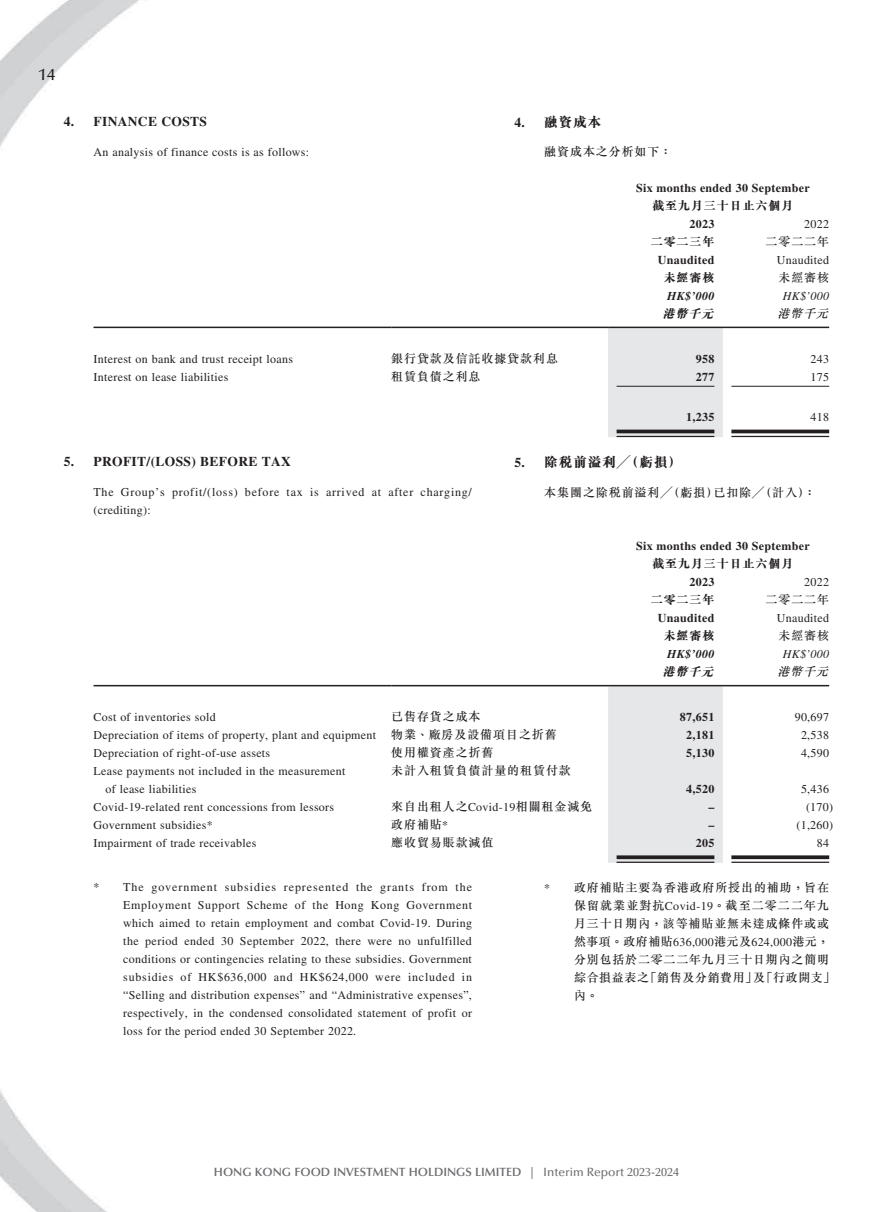
<style>
.page{position:relative;width:893px;height:1212px;background:#fff}
.page>*{position:absolute;margin:0;border:0;box-sizing:border-box;transform-origin:0 0}
.t1{font:500 16.5px "Optima LT Std";color:#231f20}
.t2{font:700 13.5px "Times LT Std";letter-spacing:.025em;color:#231f20}
.t3{font:800 13.5px "M Sung HK";letter-spacing:.075em;color:#231f20}
.t4{font:12px/18px "Times LT Std";letter-spacing:.025em;color:#231f20}
.t5{font:500 12px/18px "M Sung HK";letter-spacing:.075em;color:#231f20}
.t6{font:700 12px "Times LT Std";letter-spacing:.025em;color:#231f20}
.t7{font:12px/18px "Times LT Std";letter-spacing:.065em;color:#231f20}
.t8{font:600 12px "Optima LT Std";color:#6c6d70}
.t9{font:800 12px "M Sung HK";letter-spacing:.075em;color:#231f20}
.t10{font:italic 700 12px "Times LT Std";letter-spacing:.025em;color:#231f20}
.t11{font:italic 12px "Times LT Std";letter-spacing:.025em;color:#231f20}
.t12{font:italic 800 12px "M Sung HK";color:#231f20}
.t13{font:italic 500 12px "M Sung HK";color:#231f20}
.s1{font-family:"Times LT Std";font-weight:700}
.s2{font-family:"Times LT Std";font-weight:400}
.s3{font-weight:500}
</style>
<div class="page">
<img style="left:0;top:0;width:830px;height:1212px">
<div style="left:608px;top:328px;width:115px;height:109px;background:#e6e7e9"></div>
<hr style="left:94px;top:327px;width:297px;height:1px;background:#231f20">
<hr style="left:391px;top:327px;width:217px;height:1px;background:#231f20">
<hr style="left:608px;top:327px;width:115px;height:1px;background:#231f20">
<hr style="left:723px;top:327px;width:106px;height:1px;background:#231f20">
<hr style="left:617px;top:386px;width:97px;height:1px;background:#231f20">
<hr style="left:731px;top:386px;width:98px;height:1px;background:#231f20">
<hr style="left:617px;top:430px;width:97px;height:3px;background:#231f20">
<hr style="left:617px;top:436px;width:97px;height:1px;background:#231f20">
<hr style="left:731px;top:430px;width:98px;height:3px;background:#231f20">
<hr style="left:731px;top:436px;width:98px;height:1px;background:#231f20">
<div style="left:608px;top:686px;width:115px;height:177px;background:#e6e7e9"></div>
<hr style="left:94px;top:685px;width:297px;height:1px;background:#231f20">
<hr style="left:391px;top:685px;width:217px;height:1px;background:#231f20">
<hr style="left:608px;top:685px;width:115px;height:1px;background:#231f20">
<hr style="left:723px;top:685px;width:106px;height:1px;background:#231f20">
<svg style="left:617px;top:855px;width:97px;height:4px"></svg>
<hr style="left:617px;top:862px;width:97px;height:1px;background:#231f20">
<svg style="left:731px;top:855px;width:98px;height:4px"></svg>
<hr style="left:731px;top:862px;width:98px;height:1px;background:#231f20">
<h1 class="t1" style="left:38px;top:65px;width:18px">14</h1>
<p class="t2" style="left:64px;top:113px;width:145px">4. FINANCE COSTS</p>
<p class="t4" style="left:94px;top:142px;width:217px">An analysis of finance costs is as follows:</p>
<p class="t3" style="left:514px;top:112px;width:88px"><span class="s1">4.</span> 融資成本</p>
<p class="t5" style="left:544px;top:143px;width:129px">融資成本之分析如下：</p>
<p class="t6" style="left:636px;top:181px;width:175px">Six months ended 30 September</p>
<p class="t9" style="left:652px;top:197px;width:142px">截至九月三十日止六個月</p>
<p class="t6" style="left:689px;top:217px;width:26px">2023</p>
<p class="t4" style="left:804px;top:215px;width:26px">2022</p>
<p class="t9" style="left:651px;top:233px;width:65px">二零二三年</p>
<p class="t5" style="left:766px;top:232px;width:65px">二零二二年</p>
<p class="t6" style="left:658px;top:253px;width:58px">Unaudited</p>
<p class="t4" style="left:777px;top:251px;width:54px">Unaudited</p>
<p class="t9" style="left:664px;top:269px;width:52px">未經審核</p>
<p class="t5" style="left:778px;top:268px;width:52px">未經審核</p>
<p class="t10" style="left:667px;top:288px;width:49px">HK$’000</p>
<p class="t11" style="left:783px;top:289px;width:48px">HK$’000</p>
<p class="t12" style="left:662px;top:305px;width:56px">港幣千元</p>
<p class="t13" style="left:777px;top:305px;width:56px">港幣千元</p>
<p class="t4" style="left:94px;top:349px;width:201px">Interest on bank and trust receipt loans</p>
<p class="t5" style="left:391px;top:349px;width:168px">銀行貸款及信託收據貸款利息</p>
<p class="t6" style="left:696px;top:351px;width:20px">958</p>
<p class="t4" style="left:811px;top:349px;width:20px">243</p>
<p class="t4" style="left:94px;top:367px;width:136px">Interest on lease liabilities</p>
<p class="t5" style="left:391px;top:367px;width:91px">租賃負債之利息</p>
<p class="t6" style="left:696px;top:369px;width:20px">277</p>
<p class="t4" style="left:811px;top:367px;width:20px">175</p>
<p class="t6" style="left:686px;top:410px;width:30px">1,235</p>
<p class="t4" style="left:811px;top:408px;width:20px">418</p>
<p class="t2" style="left:64px;top:454px;width:229px">5. PROFIT/(LOSS) BEFORE TAX</p>
<p class="t7" style="left:94px;top:483px;width:380px">The Group’s profit/(loss) before tax is arrived at after charging/ (crediting):</p>
<p class="t6" style="left:636px;top:539px;width:175px">Six months ended 30 September</p>
<p class="t9" style="left:652px;top:555px;width:142px">截至九月三十日止六個月</p>
<p class="t6" style="left:689px;top:575px;width:26px">2023</p>
<p class="t4" style="left:804px;top:573px;width:26px">2022</p>
<p class="t9" style="left:651px;top:591px;width:65px">二零二三年</p>
<p class="t5" style="left:766px;top:591px;width:65px">二零二二年</p>
<p class="t6" style="left:658px;top:611px;width:58px">Unaudited</p>
<p class="t4" style="left:777px;top:609px;width:54px">Unaudited</p>
<p class="t9" style="left:664px;top:627px;width:52px">未經審核</p>
<p class="t5" style="left:778px;top:627px;width:52px">未經審核</p>
<p class="t10" style="left:667px;top:647px;width:49px">HK$’000</p>
<p class="t11" style="left:783px;top:647px;width:48px">HK$’000</p>
<p class="t12" style="left:662px;top:663px;width:56px">港幣千元</p>
<p class="t13" style="left:777px;top:663px;width:56px">港幣千元</p>
<p class="t4" style="left:94px;top:708px;width:124px">Cost of inventories sold</p>
<p class="t5" style="left:391px;top:707px;width:91px">已售存貨之成本</p>
<p class="t6" style="left:680px;top:710px;width:36px">87,651</p>
<p class="t4" style="left:795px;top:708px;width:36px">90,697</p>
<p class="t4" style="left:94px;top:726px;width:284px">Depreciation of items of property, plant and equipment</p>
<p class="t5" style="left:391px;top:725px;width:167px">物業、廠房及設備項目之折舊</p>
<p class="t6" style="left:686px;top:728px;width:30px">2,181</p>
<p class="t4" style="left:801px;top:726px;width:30px">2,538</p>
<p class="t4" style="left:94px;top:744px;width:178px">Depreciation of right-of-use assets</p>
<p class="t5" style="left:391px;top:743px;width:104px">使用權資產之折舊</p>
<p class="t6" style="left:686px;top:746px;width:30px">5,130</p>
<p class="t4" style="left:801px;top:744px;width:30px">4,590</p>
<p class="t4" style="left:106px;top:762px;width:241px;text-indent:-12px">Lease payments not included in the measurement of lease liabilities</p>
<p class="t5" style="left:391px;top:761px;width:181px">未計入租賃負債計量的租賃付款</p>
<p class="t3" style="left:514px;top:453px;width:168px"><span class="s1">5.</span> 除稅前溢利╱（虧損）</p>
<p class="t5" style="left:544px;top:483px;width:273px">本集團之除稅前溢利╱（虧損）已扣除╱（計入）：</p>
<p class="t6" style="left:686px;top:782px;width:30px">4,520</p>
<p class="t4" style="left:801px;top:780px;width:30px">5,436</p>
<p class="t4" style="left:94px;top:798px;width:242px">Covid-19-related rent concessions from lessors</p>
<p class="t5" style="left:391px;top:797px;width:203px">來自出租人之<span class="s2">Covid-19</span>相關租金減免</p>
<p class="t6" style="left:708px;top:800px;width:7px">–</p>
<p class="t4" style="left:806px;top:798px;width:29px">(170)</p>
<p class="t4" style="left:94px;top:816px;width:121px">Government subsidies*</p>
<p class="t5" style="left:391px;top:815px;width:58px">政府補貼<span class="s2">*</span></p>
<p class="t6" style="left:708px;top:818px;width:7px">–</p>
<p class="t4" style="left:796px;top:816px;width:38px">(1,260)</p>
<p class="t4" style="left:94px;top:834px;width:164px">Impairment of trade receivables</p>
<p class="t5" style="left:391px;top:833px;width:104px">應收貿易賬款減值</p>
<p class="t6" style="left:696px;top:836px;width:20px">205</p>
<p class="t4" style="left:817px;top:834px;width:14px">84</p>
<p class="t4" style="left:123px;top:878px;width:350px;text-align:justify;text-indent:-30px">* The government subsidies represented the grants from the Employment Support Scheme of the Hong Kong Government which aimed to retain employment and combat Covid-19. During the period ended 30 September 2022, there were no unfulfilled conditions or contingencies relating to these subsidies. Government subsidies of HK$636,000 and HK$624,000 were included in “Selling and distribution expenses” and “Administrative expenses”, respectively, in the condensed consolidated statement of profit or loss for the period ended 30 September 2022.</p>
<p class="t5" style="left:574px;top:878px;width:263px;text-indent:-30px"><span class="s2">*</span> 政府補貼主要為香港政府所授出的補助，旨在保留就業並對抗<span class="s2">Covid-19</span>。截至二零二二年九月三十日期內，該等補貼並無未達成條件或或然事項。政府補貼<span class="s2">636,000</span>港元及<span class="s2">624,000</span>港元，分別包括於二零二二年九月三十日期內之簡明綜合損益表之「銷售及分銷費用」及「行政開支」內。</p>
<p class="t8" style="left:214px;top:1165px;width:466px">HONG KONG FOOD INVESTMENT HOLDINGS LIMITED | <span class="s3">Interim Report 2023-2024</span></p>
</div>
